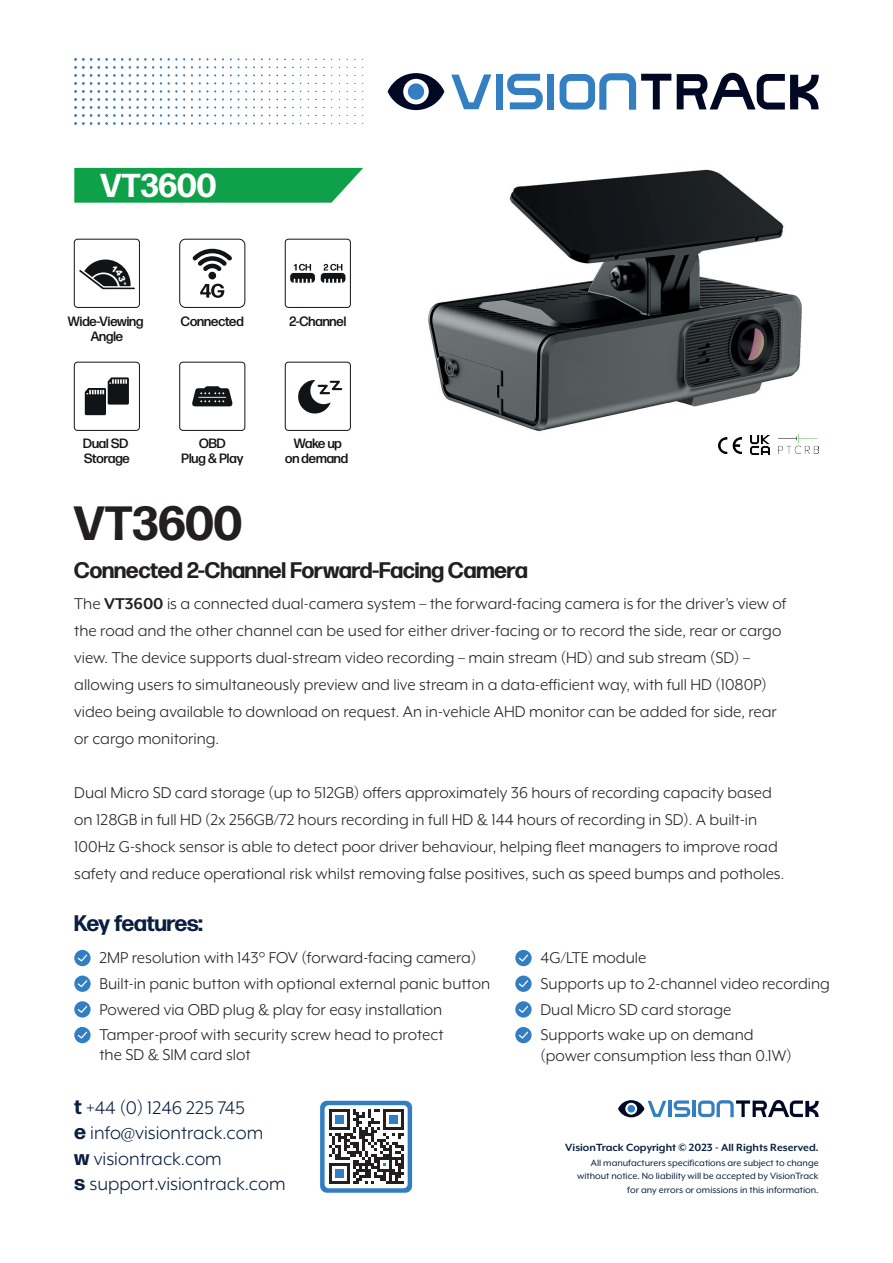
<style>
.page{position:relative;width:893px;height:1263px;background:#fff}
.page>*{position:absolute;margin:0;border:0;box-sizing:border-box;transform-origin:0 0}
.t1{font:700 48px "Forma DJR Display";color:#231f20}
.t2{font:700 33.15px "Forma DJR Display";color:#fff}
.t3{font:700 22.5px "Forma DJR Display";color:#231f20}
.t4{font:700 22.5px "Forma DJR Display";letter-spacing:-.01em;color:#0a1f40}
.t5{font:21px/25.2px "Mr Eaves XL Mod OT";color:#0a1f40}
.t6{font:18px/27px "Mr Eaves XL Mod OT";color:#231f20}
.t7{font:500 13.5px/15px "Forma DJR Display";color:#111416;text-align:center}
.t8{font:700 12px "Mr Eaves XL Mod OT";color:#0a1f40}
.t9{font:10.5px/13.5px "Mr Eaves XL Mod OT";color:#0a1f40;text-align:right}
.s1{font-weight:700}
.s2{font-family:"Forma DJR Text";font-weight:700}
</style>
<div class="page">
<img style="left:188px;top:78px;width:631px;height:377px">
<svg style="left:74px;top:168px;width:289px;height:35px;background:#1ea655"></svg>
<svg style="left:451px;top:74px;width:40px;height:35px"></svg>
<div style="left:496px;top:74px;width:7px;height:36px;background:#347fc2"></div>
<svg style="left:507px;top:74px;width:36px;height:35px"></svg>
<div style="left:547px;top:74px;width:7px;height:36px;background:#347fc2"></div>
<svg style="left:560px;top:73px;width:111px;height:37px"></svg>
<svg style="left:677px;top:73px;width:142px;height:37px"></svg>
<svg style="left:388px;top:73px;width:56px;height:37px"></svg>
<div style="left:408px;top:83px;width:16px;height:17px;background:#347fc2;border-radius:50%"></div>
<svg style="left:168px;top:122px;width:9px;height:3px"></svg>
<svg style="left:160px;top:106px;width:2px;height:19px"></svg>
<svg style="left:152px;top:98px;width:2px;height:27px"></svg>
<svg style="left:137px;top:74px;width:9px;height:51px"></svg>
<svg style="left:129px;top:58px;width:2px;height:67px"></svg>
<svg style="left:98px;top:58px;width:25px;height:67px"></svg>
<svg style="left:74px;top:58px;width:18px;height:67px"></svg>
<hr style="left:668px;top:1100px;width:4px;height:17px;background:#347fc2">
<svg style="left:674px;top:1100px;width:16px;height:17px"></svg>
<hr style="left:692px;top:1100px;width:3px;height:17px;background:#347fc2">
<svg style="left:698px;top:1100px;width:121px;height:17px"></svg>
<svg style="left:618px;top:1100px;width:48px;height:17px"></svg>
<div style="left:627px;top:1105px;width:8px;height:7px;background:#347fc2;border-radius:50%"></div>
<svg style="left:74px;top:950px;width:17px;height:16px"></svg>
<svg style="left:74px;top:1001px;width:17px;height:16px"></svg>
<svg style="left:74px;top:975px;width:17px;height:17px"></svg>
<svg style="left:74px;top:1027px;width:17px;height:16px"></svg>
<svg style="left:515px;top:950px;width:17px;height:16px"></svg>
<svg style="left:515px;top:1001px;width:17px;height:16px"></svg>
<svg style="left:515px;top:975px;width:17px;height:17px"></svg>
<svg style="left:515px;top:1027px;width:17px;height:16px"></svg>
<div style="left:285px;top:239px;width:66px;height:69px;border:1px solid #111416;border-radius:3px"></div>
<svg style="left:290px;top:264px;width:25px;height:19px"></svg>
<svg style="left:321px;top:264px;width:24px;height:19px"></svg>
<div style="left:179px;top:239px;width:66px;height:69px;border:1px solid #111416;border-radius:6px"></div>
<svg style="left:192px;top:249px;width:40px;height:49px"></svg>
<div style="left:74px;top:239px;width:66px;height:69px;border:1px solid #111416;border-radius:3px"></div>
<div style="left:74px;top:362px;width:66px;height:69px;border:1px solid #111416;border-radius:3px"></div>
<svg style="left:85px;top:377px;width:44px;height:38px"></svg>
<div style="left:179px;top:362px;width:66px;height:69px;border:1px solid #111416;border-radius:3px"></div>
<svg style="left:192px;top:386px;width:40px;height:20px"></svg>
<div style="left:285px;top:362px;width:66px;height:69px;border:1px solid #111416;border-radius:3px"></div>
<svg style="left:297px;top:380px;width:45px;height:35px"></svg>
<img style="left:719px;top:437px;width:23px;height:16px">
<img style="left:750px;top:436px;width:19px;height:19px">
<img style="left:778px;top:434px;width:41px;height:19px">
<div style="left:320px;top:1101px;width:92px;height:92px;background:#317fc2;border-radius:7px"></div>
<div style="left:325px;top:1105px;width:83px;height:83px;background:#fff;border-radius:4px"></div>
<svg style="left:329px;top:1109px;width:75px;height:75px"></svg>
<svg style="left:79px;top:259px;width:56px;height:30px"></svg>
<h2 class="t2" style="left:100px;top:164px;width:117px">VT3600</h2>
<p class="t7" style="left:68px;top:313px;width:77px">Wide-Viewing</p>
<p class="t7" style="left:181px;top:313px;width:64px">Connected</p>
<p class="t7" style="left:289px;top:313px;width:58px">2-Channel</p>
<p class="t7" style="left:91px;top:328px;width:34px">Angle</p>
<p class="t7" style="left:83px;top:436px;width:48px;text-align:left">Dual SD<br>Storage</p>
<p class="t7" style="left:182px;top:436px;width:63px">OBD<br>Plug &amp; Play</p>
<p class="t7" style="left:285px;top:436px;width:64px">Wake up on demand</p>
<h1 class="t1" style="left:74px;top:492px;width:169px">VT3600</h1>
<p class="t3" style="left:74px;top:556px;width:455px">Connected 2-Channel Forward-Facing Camera</p>
<p class="t6" style="left:74px;top:590px;width:714px">The <span class="s1">VT3600</span> is a connected dual-camera system – the forward-facing camera is for the driver’s view of the road and the other channel can be used for either driver-facing or to record the side, rear or cargo view. The device supports dual-stream video recording – main stream (HD) and sub stream (SD) – allowing users to simultaneously preview and live stream in a data-efficient way, with full HD (1080P) video being available to download on request. An in-vehicle AHD monitor can be added for side, rear or cargo monitoring.</p>
<p class="t6" style="left:74px;top:779px;width:712px">Dual Micro SD card storage (up to 512GB) offers approximately 36 hours of recording capacity based on 128GB in full HD (2x 256GB/72 hours recording in full HD &amp; 144 hours of recording in SD). A built-in 100Hz G-shock sensor is able to detect poor driver behaviour, helping fleet managers to improve road safety and reduce operational risk whilst removing false positives, such as speed bumps and potholes.</p>
<p class="t4" style="left:74px;top:909px;width:130px">Key features:</p>
<p class="t6" style="left:100px;top:944px;width:378px">2MP resolution with 143° FOV (forward-facing camera)</p>
<p class="t6" style="left:100px;top:995px;width:344px">Powered via OBD plug &amp; play for easy installation</p>
<p class="t6" style="left:541px;top:944px;width:107px">4G/LTE module</p>
<p class="t6" style="left:541px;top:970px;width:291px">Supports up to 2-channel video recording</p>
<p class="t6" style="left:541px;top:1024px;width:253px;line-height:21px">Supports wake up on demand (power consumption less than 0.1W)</p>
<p class="t6" style="left:100px;top:970px;width:392px">Built-in panic button with optional external panic button</p>
<p class="t6" style="left:100px;top:1025px;width:345px;line-height:19.5px">Tamper-proof with security screw head to protect the SD &amp; SIM card slot</p>
<p class="t6" style="left:541px;top:995px;width:192px">Dual Micro SD card storage</p>
<p class="t5" style="left:74px;top:1095px;width:213px"><span class="s2">t</span> +44 (0) 1246 225 745<br><span class="s2">e</span> info@visiontrack.com<br><span class="s2">w</span> visiontrack.com<br><span class="s2">s</span> support.visiontrack.com</p>
<p class="t8" style="left:565px;top:1140px;width:255px">VisionTrack Copyright © 2023 - All Rights Reserved.</p>
<p class="t9" style="left:577px;top:1156px;width:243px">All manufacturers specifications are subject to change without notice. No liability will be accepted by VisionTrack for any errors or omissions in this information.</p>
</div>
